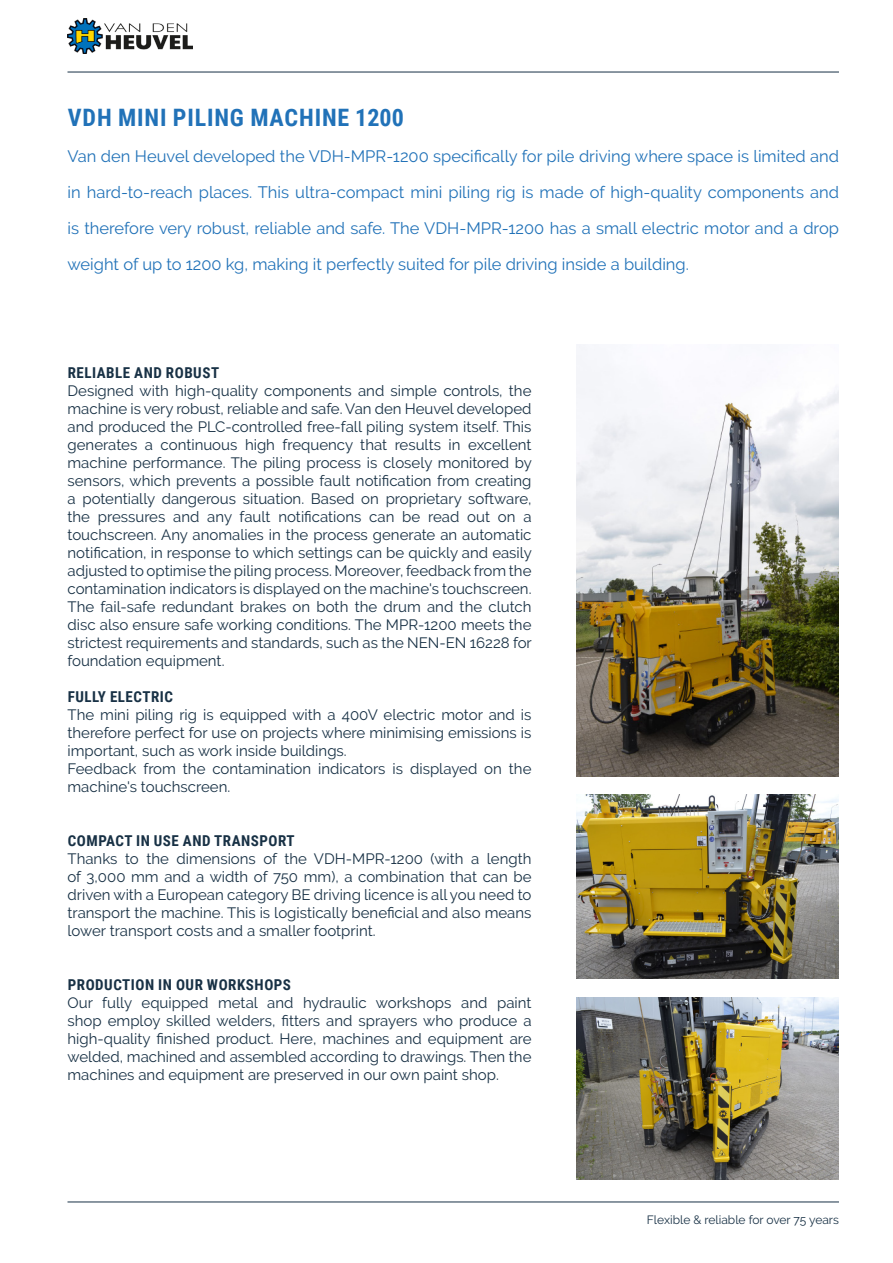
<style>
.page{position:relative;width:893px;height:1263px;background:#fff}
.page>*{position:absolute;margin:0;border:0;box-sizing:border-box;transform-origin:0 0}
.Chapter_Title_-_Align_Left{font:700 24px "Roboto Condensed";letter-spacing:.035em;color:#2172b8}
.Intro_Text{font:16.5px/36px "Raleway";color:#2172b8;text-align:justify}
.Body_Text{font:15px/18px "Raleway";color:#183145;text-align:justify}
.Body_Text-2{font:700 15px "Roboto Condensed";letter-spacing:.035em;color:#183145}
.Title_Note{font:12px "Raleway";color:#183145}
</style>
<div class="page">
<img style="left:576px;top:795px;width:263px;height:183px">
<img style="left:576px;top:344px;width:263px;height:432px">
<hr style="left:68px;top:1201px;width:771px;height:1px;background:#183145">
<img style="left:68px;top:18px;width:124px;height:35px">
<hr style="left:68px;top:72px;width:771px;height:1px;background:#183145">
<img style="left:576px;top:997px;width:263px;height:182px">
<p class="Chapter_Title_-_Align_Left" style="left:68px;top:101px;width:337px">VDH MINI PILING MACHINE 1200</p>
<p class="Intro_Text" style="left:68px;top:138px;width:773px">Van den Heuvel developed the VDH-MPR-1200 specifically for pile driving where space is limited and in hard-to-reach places. This ultra-compact mini piling rig is made of high-quality components and is therefore very robust, reliable and safe. The VDH-MPR-1200 has a small electric motor and a drop weight of up to 1200 kg, making it perfectly suited for pile driving inside a building.</p>
<p class="Body_Text-2" style="left:68px;top:362px;width:153px">RELIABLE AND ROBUST</p>
<p class="Body_Text" style="left:68px;top:382px;width:466px">Designed with high-quality components and simple controls, the machine is very robust, reliable and safe. Van den Heuvel developed and produced the PLC-controlled free-fall piling system itself. This generates a continuous high frequency that results in excellent machine performance. The piling process is closely monitored by sensors, which prevents a possible fault notification from creating a potentially dangerous situation. Based on proprietary software, the pressures and any fault notifications can be read out on a touchscreen. Any anomalies in the process generate an automatic notification, in response to which settings can be quickly and easily adjusted to optimise the piling process. Moreover, feedback from the contamination indicators is displayed on the machine's touchscreen.</p>
<p class="Body_Text" style="left:68px;top:598px;width:466px">The fail-safe redundant brakes on both the drum and the clutch disc also ensure safe working conditions. The MPR-1200 meets the strictest requirements and standards, such as the NEN-EN 16228 for foundation equipment.</p>
<p class="Body_Text-2" style="left:68px;top:686px;width:107px">FULLY ELECTRIC</p>
<p class="Body_Text" style="left:68px;top:706px;width:465px">The mini piling rig is equipped with a 400V electric motor and is therefore perfect for use on projects where minimising emissions is important, such as work inside buildings.</p>
<p class="Body_Text" style="left:68px;top:760px;width:465px">Feedback from the contamination indicators is displayed on the machine's touchscreen.</p>
<p class="Body_Text-2" style="left:68px;top:830px;width:228px">COMPACT IN USE AND TRANSPORT</p>
<p class="Body_Text" style="left:68px;top:850px;width:465px">Thanks to the dimensions of the VDH-MPR-1200 (with a length of 3,000 mm and a width of 750 mm), a combination that can be driven with a European category BE driving licence is all you need to transport the machine. This is logistically beneficial and also means lower transport costs and a smaller footprint.</p>
<p class="Body_Text-2" style="left:68px;top:974px;width:225px">PRODUCTION IN OUR WORKSHOPS</p>
<p class="Body_Text" style="left:68px;top:994px;width:465px">Our fully equipped metal and hydraulic workshops and paint shop employ skilled welders, fitters and sprayers who produce a high-quality finished product. Here, machines and equipment are welded, machined and assembled according to drawings. Then the machines and equipment are preserved in our own paint shop.</p>
<p class="Title_Note" style="left:647px;top:1213px;width:194px">Flexible &amp; reliable for over 75 years</p>
</div>
